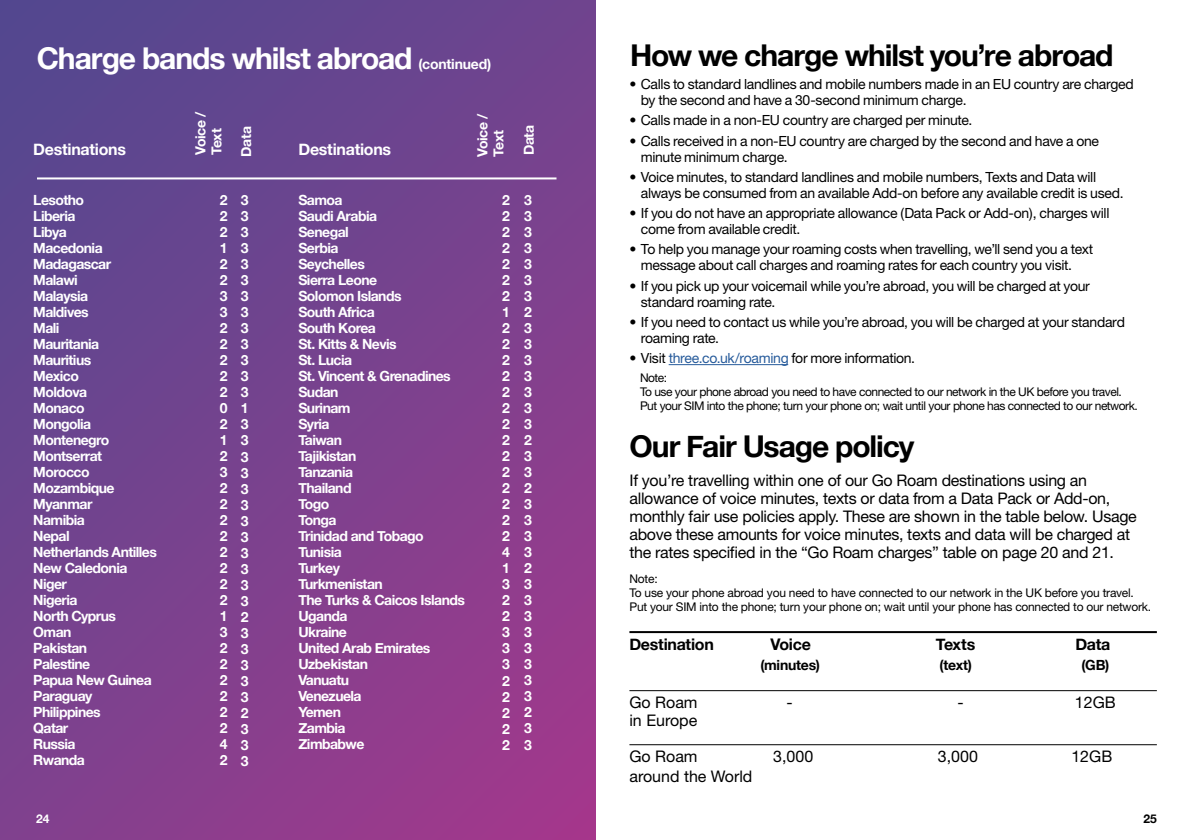
<style>
.page{position:relative;width:1191px;height:840px;background:#fff}
.page>*{position:absolute;margin:0;border:0;box-sizing:border-box;transform-origin:0 0}
.t1{font:700 30px "Helvetica Neue";letter-spacing:-.035em;color:#000}
.t2{font:700 30px "Helvetica Neue";letter-spacing:-.035em;color:#fff}
.t3{font:16px/18px "Helvetica Neue";letter-spacing:-.02em;color:#000}
.t4{font:700 16px "Helvetica Neue";letter-spacing:-.015em;color:#000}
.t5{font:700 16px "Helvetica Neue";letter-spacing:-.015em;color:#fff}
.t6{font:16px "Helvetica Neue";color:#000}
.t7{font:14px/16px "Helvetica Neue";letter-spacing:-.025em;color:#000}
.t8{font:700 14px/16px "Helvetica Neue";letter-spacing:-.04em;color:#fff;text-align:justify}
.t9{font:700 14px/16px "Helvetica Neue";letter-spacing:-.015em;color:#fff}
.t10{font:700 14px "Helvetica Neue";letter-spacing:-.015em;color:#000}
.t11{font:12px/14px "Helvetica Neue";letter-spacing:-.02em;color:#000}
.t12{font:12px/14px "Helvetica Neue";letter-spacing:-.04em;color:#000}
.t13{font:700 12px "Helvetica Neue";color:#fff}
.t14{font:700 12px "Helvetica Neue";color:#000}
.s1{font-size:14px}
.s2{color:#275b9b}
</style>
<div class="page">
<svg style="left:0;top:0;width:595px;height:839px;background:#78418e"></svg>
<hr style="left:37px;top:177px;width:519px;height:2px;background:#fff">
<hr style="left:629px;top:630px;width:527px;height:2px;background:#000">
<hr style="left:629px;top:689px;width:527px;height:1px;background:#000">
<hr style="left:629px;top:743px;width:527px;height:1px;background:#000">
<hr style="left:668px;top:364px;width:120px;height:1px;background:#275b9b">
<h1 class="t2" style="left:37px;top:35px;width:456px">Charge bands whilst abroad <span class="s1">(continued)</span></h1>
<p class="t5" style="left:33px;top:136px;width:94px">Destinations</p>
<p class="t9" style="left:193px;top:155px;width:45px;rotate:-90deg">Voice /<br>Text</p>
<p class="t8" style="left:238px;top:157px;width:32px;rotate:-90deg">Data</p>
<p class="t5" style="left:298px;top:136px;width:94px">Destinations</p>
<p class="t9" style="left:475px;top:157px;width:45px;rotate:-90deg">Voice /<br>Text</p>
<p class="t8" style="left:521px;top:155px;width:32px;rotate:-90deg">Data</p>
<p class="t8" style="left:33px;top:192px;width:125px;text-align:left">Lesotho<br>Liberia<br>Libya<br>Macedonia<br>Madagascar<br>Malawi<br>Malaysia<br>Maldives<br>Mali<br>Mauritania<br>Mauritius<br>Mexico<br>Moldova<br>Monaco<br>Mongolia<br>Montenegro<br>Montserrat<br>Morocco<br>Mozambique<br>Myanmar<br>Namibia<br>Nepal<br>Netherlands Antilles<br>New Caledonia<br>Niger<br>Nigeria<br>North Cyprus<br>Oman<br>Pakistan<br>Palestine<br>Papua New Guinea<br>Paraguay<br>Philippines<br>Qatar<br>Russia<br>Rwanda</p>
<p class="t8" style="left:298px;top:192px;width:168px;text-align:left">Samoa<br>Saudi Arabia<br>Senegal<br>Serbia<br>Seychelles<br>Sierra Leone<br>Solomon Islands<br>South Africa<br>South Korea<br>St. Kitts &amp; Nevis<br>St. Lucia<br>St. Vincent &amp; Grenadines<br>Sudan<br>Surinam<br>Syria<br>Taiwan<br>Tajikistan<br>Tanzania<br>Thailand<br>Togo<br>Tonga<br>Trinidad and Tobago<br>Tunisia<br>Turkey<br>Turkmenistan<br>The Turks &amp; Caicos Islands<br>Uganda<br>Ukraine<br>United Arab Emirates<br>Uzbekistan<br>Vanuatu<br>Venezuela<br>Yemen<br>Zambia<br>Zimbabwe</p>
<p class="t8" style="left:220px;top:192px;width:9px">2<br>2<br>2<br>1<br>2<br>2<br>3<br>3<br>2<br>2<br>2<br>2<br>2<br>0<br>2<br>1<br>2<br>3<br>2<br>2<br>2<br>2<br>2<br>2<br>2<br>2<br>1<br>3<br>2<br>2<br>2<br>2<br>2<br>2<br>4<br>2</p>
<p class="t8" style="left:241px;top:192px;width:9px">3<br>3<br>3<br>3<br>3<br>3<br>3<br>3<br>3<br>3<br>3<br>3<br>3<br>1<br>3<br>3<br>3<br>3<br>3<br>3<br>3<br>3<br>3<br>3<br>3<br>3<br>2<br>3<br>3<br>3<br>3<br>3<br>2<br>3<br>3<br>3</p>
<p class="t8" style="left:524px;top:192px;width:9px">3<br>3<br>3<br>3<br>3<br>3<br>3<br>2<br>3<br>3<br>3<br>3<br>3<br>3<br>3<br>2<br>3<br>3<br>2<br>3<br>3<br>3<br>3<br>2<br>3<br>3<br>3<br>3<br>3<br>3<br>3<br>3<br>2<br>3<br>3</p>
<p class="t8" style="left:502px;top:192px;width:9px">2<br>2<br>2<br>2<br>2<br>2<br>2<br>1<br>2<br>2<br>2<br>2<br>2<br>2<br>2<br>2<br>2<br>2<br>2<br>2<br>2<br>2<br>4<br>1<br>3<br>2<br>2<br>3<br>3<br>3<br>2<br>2<br>2<br>2<br>2</p>
<h1 class="t1" style="left:630px;top:32px;width:485px">How we charge whilst you’re abroad</h1>
<p class="t7" style="left:641px;top:76px;width:494px;text-indent:-11px">• Calls to standard landlines and mobile numbers made in an EU country are charged by the second and have a 30-second minimum charge.</p>
<p class="t7" style="left:629px;top:112px;width:344px">• Calls made in a non-EU country are charged per minute.</p>
<p class="t7" style="left:641px;top:132px;width:460px;text-indent:-11px">• Calls received in a non-EU country are charged by the second and have a one minute minimum charge.</p>
<p class="t7" style="left:641px;top:168px;width:484px;text-indent:-11px">• Voice minutes, to standard landlines and mobile numbers, Texts and Data will always be consumed from an available Add-on before any available credit is used.</p>
<p class="t7" style="left:641px;top:205px;width:470px;text-indent:-11px">• If you do not have an appropriate allowance (Data Pack or Add-on), charges will come from available credit.</p>
<p class="t7" style="left:641px;top:241px;width:454px;text-indent:-11px">• To help you manage your roaming costs when travelling, we’ll send you a text message about call charges and roaming rates for each country you visit.</p>
<p class="t7" style="left:641px;top:277px;width:450px;text-indent:-11px">• If you pick up your voicemail while you’re abroad, you will be charged at your standard roaming rate.</p>
<p class="t7" style="left:641px;top:313px;width:485px;text-indent:-11px">• If you need to contact us while you’re abroad, you will be charged at your standard roaming rate.</p>
<p class="t7" style="left:629px;top:350px;width:287px">• Visit <span class="s2">three.co.uk/roaming</span> for more information.</p>
<p class="t12" style="left:640px;top:370px;width:499px">Note:<br>To use your phone abroad you need to have connected to our network in the UK before you travel.<br>Put your SIM into the phone; turn your phone on; wait until your phone has connected to our network.</p>
<h1 class="t1" style="left:629px;top:422px;width:286px">Our Fair Usage policy</h1>
<p class="t3" style="left:629px;top:470px;width:509px">If you’re travelling within one of our Go Roam destinations using an allowance of voice minutes, texts or data from a Data Pack or Add-on, monthly fair use policies apply. These are shown in the table below. Usage above these amounts for voice minutes, texts and data will be charged at the rates specified in the “Go Roam charges” table on page 20 and 21.</p>
<p class="t11" style="left:629px;top:571px;width:523px">Note:<br>To use your phone abroad you need to have connected to our network in the UK before you travel.<br>Put your SIM into the phone; turn your phone on; wait until your phone has connected to our network.</p>
<p class="t4" style="left:629px;top:631px;width:86px">Destination</p>
<p class="t4" style="left:770px;top:631px;width:42px">Voice</p>
<p class="t4" style="left:935px;top:631px;width:41px">Texts</p>
<p class="t4" style="left:1075px;top:631px;width:37px">Data</p>
<p class="t10" style="left:760px;top:653px;width:61px">(minutes)</p>
<p class="t10" style="left:939px;top:653px;width:34px">(text)</p>
<p class="t10" style="left:1081px;top:653px;width:29px">(GB)</p>
<p class="t3" style="left:629px;top:692px;width:70px">Go Roam</p>
<p class="t3" style="left:786px;top:692px;width:8px">-</p>
<p class="t3" style="left:957px;top:692px;width:8px">-</p>
<p class="t3" style="left:1075px;top:692px;width:42px">12GB</p>
<p class="t6" style="left:629px;top:710px;width:69px">in Europe</p>
<p class="t3" style="left:629px;top:746px;width:70px">Go Roam</p>
<p class="t3" style="left:773px;top:746px;width:42px">3,000</p>
<p class="t3" style="left:938px;top:746px;width:42px">3,000</p>
<p class="t3" style="left:1071px;top:746px;width:42px">12GB</p>
<p class="t6" style="left:629px;top:766px;width:124px">around the World</p>
<p class="t13" style="left:36px;top:809px;width:15px">24</p>
<p class="t14" style="left:1143px;top:809px;width:15px">25</p>
</div>
